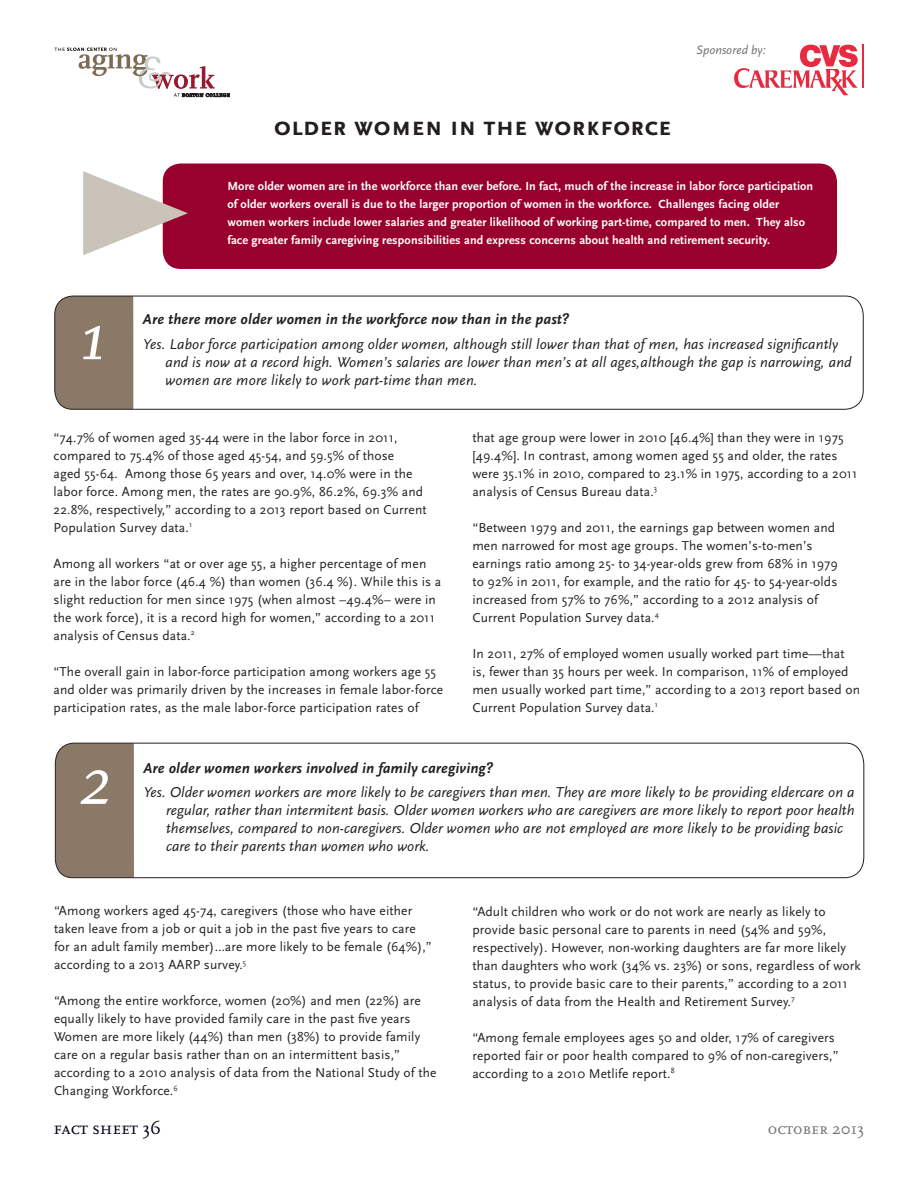
<style>
.page{position:relative;width:918px;height:1188px;background:#fff}
.page>*{position:absolute;margin:0;border:0;box-sizing:border-box;transform-origin:0 0}
.text-paragraph_Q_A{font:italic 72px "Scala";color:#fff}
.text-paragraph_Q_A-2{font:700 27px "Scala Sans Caps";letter-spacing:.005em;color:#231f20}
.t1{font:18px "Scala Caps";color:#000015}
.t2{font:16.5px "Scala Caps";color:#717074}
.text-paragraph_Q_A-3{font:italic 15px/18px "Scala Sans";letter-spacing:.005em;color:#231f20}
.text-paragraph_Q_A-4{font:italic 700 15px "Scala Sans";letter-spacing:.01em;color:#231f20}
.text-paragraph__9_12{font:13.5px/18px "Scala Sans";letter-spacing:.01em;color:#231f20}
.Titles__Main_30_K{font:700 13.5px "Scala Sans Caps";color:#231f20}
.t3{font:italic 12.75px "Scala Sans";color:#717074}
.text-paragraph__9_12-2{font:700 12.3px/18px "Scala Sans";letter-spacing:.01em;color:#fff}
.s1{font-family:"Scala"}
</style>
<div class="page">
<svg style="left:55px;top:48px;width:175px;height:49px"></svg>
<svg style="left:54px;top:295px;width:79px;height:115px;background:#8a7967"></svg>
<svg style="left:133px;top:295px;width:731px;height:115px"></svg>
<div style="left:163px;top:164px;width:674px;height:105px;background:#98012d;border-radius:18px"></div>
<svg style="left:83px;top:171px;width:105px;height:84px"></svg>
<div style="left:54px;top:742px;width:79px;height:136px;background:#8a7966"></div>
<svg style="left:133px;top:742px;width:732px;height:136px"></svg>
<hr style="left:863px;top:45px;width:1px;height:43px;background:#e72a3f">
<svg style="left:734px;top:45px;width:124px;height:50px"></svg>
<p class="text-paragraph_Q_A-2" style="left:274px;top:111px;width:399px">older women in the workforce</p>
<p class="t3" style="left:696px;top:43px;width:71px">Sponsored by:</p>
<p class="text-paragraph_Q_A" style="left:78px;top:298px;width:28px">1</p>
<p class="text-paragraph__9_12-2" style="left:227px;top:177px;width:587px">More older women are in the workforce than ever before. In fact, much of the increase in labor force participation of older workers overall is due to the larger proportion of women in the workforce. Challenges facing older women workers include lower salaries and greater likelihood of working part-time, compared to men. They also face greater family caregiving responsibilities and express concerns about health and retirement security.</p>
<p class="text-paragraph_Q_A-4" style="left:143px;top:311px;width:428px">Are there more older women in the workforce now than in the past?</p>
<p class="text-paragraph_Q_A-3" style="left:165px;top:335px;width:688px;text-indent:-22px">Yes. Labor force participation among older women, although still lower than that of men, has increased significantly and is now at a record high. Women’s salaries are lower than men’s at all ages,although the gap is narrowing, and women are more likely to work part-time than men.</p>
<p class="text-paragraph__9_12" style="left:54px;top:428px;width:375px">“74.7% of women aged 35-44 were in the labor force in 2011, compared to 75.4% of those aged 45-54, and 59.5% of those<br>aged 55-64. Among those 65 years and over, 14.0% were in the labor force. Among men, the rates are 90.9%, 86.2%, 69.3% and 22.8%, respectively,” according to a 2013 report based on Current Population Survey data.<sup>1</sup></p>
<p class="text-paragraph__9_12" style="left:54px;top:554px;width:389px">Among all workers “at or over age 55, a higher percentage of men are in the labor force (46.4 %) than women (36.4 %). While this is a slight reduction for men since 1975 (when almost –49.4%– were in the work force), it is a record high for women,” according to a 2011 analysis of Census data.<sup>2</sup></p>
<p class="text-paragraph__9_12" style="left:54px;top:662px;width:391px">“The overall gain in labor-force participation among workers age 55 and older was primarily driven by the increases in female labor-force participation rates, as the male labor-force participation rates of</p>
<p class="text-paragraph__9_12" style="left:472px;top:428px;width:387px">that age group were lower in 2010 [46.4%] than they were in 1975 [49.4%]. In contrast, among women aged 55 and older, the rates were 35.1% in 2010, compared to 23.1% in 1975, according to a 2011 analysis of Census Bureau data.<sup>3</sup></p>
<p class="text-paragraph__9_12" style="left:472px;top:518px;width:367px">“Between 1979 and 2011, the earnings gap between women and men narrowed for most age groups. The women’s-to-men’s earnings ratio among 25- to 34-year-olds grew from 68% in 1979 to 92% in 2011, for example, and the ratio for 45- to 54-year-olds increased from 57% to 76%,” according to a 2012 analysis of Current Population Survey data.<sup>4</sup></p>
<p class="text-paragraph__9_12" style="left:472px;top:644px;width:389px">In 2011, 27% of employed women usually worked part time—that is, fewer than 35 hours per week. In comparison, 11% of employed men usually worked part time,” according to a 2013 report based on Current Population Survey data.<sup>1</sup></p>
<p class="text-paragraph_Q_A" style="left:79px;top:743px;width:32px">2</p>
<p class="text-paragraph_Q_A-4" style="left:144px;top:760px;width:351px">Are older women workers involved in family caregiving?</p>
<p class="text-paragraph_Q_A-3" style="left:166px;top:784px;width:690px;text-indent:-22px">Yes. Older women workers are more likely to be caregivers than men. They are more likely to be providing eldercare on a regular, rather than intermitent basis. Older women workers who are caregivers are more likely to report poor health themselves, compared to non-caregivers. Older women who are not employed are more likely to be providing basic care to their parents than women who work.</p>
<p class="text-paragraph__9_12" style="left:54px;top:902px;width:379px">“Among workers aged 45-74, caregivers (those who have either taken leave from a job or quit a job in the past five years to care for an adult family member)…are more likely to be female (64%),” according to a 2013 AARP survey.<sup>5</sup></p>
<p class="text-paragraph__9_12" style="left:54px;top:992px;width:384px">“Among the entire workforce, women (20%) and men (22%) are equally likely to have provided family care in the past five years Women are more likely (44%) than men (38%) to provide family care on a regular basis rather than on an intermittent basis,” according to a 2010 analysis of data from the National Study of the Changing Workforce.<sup>6</sup></p>
<p class="Titles__Main_30_K" style="left:80px;top:1117px;width:8px">1</p>
<p class="t1" style="left:54px;top:1118px;width:109px">fact sheet <span class="s1">36</span></p>
<p class="text-paragraph__9_12" style="left:472px;top:903px;width:390px">“Adult children who work or do not work are nearly as likely to provide basic personal care to parents in need (54% and 59%, respectively). However, non-working daughters are far more likely than daughters who work (34% vs. 23%) or sons, regardless of work status, to provide basic care to their parents,” according to a 2011 analysis of data from the Health and Retirement Survey.<sup>7</sup></p>
<p class="text-paragraph__9_12" style="left:472px;top:1029px;width:368px">“Among female employees ages 50 and older, 17% of caregivers reported fair or poor health compared to 9% of non-caregivers,” according to a 2010 Metlife report.<sup>8</sup></p>
<p class="t2" style="left:768px;top:1120px;width:98px">october <span class="s1">2013</span></p>
</div>
